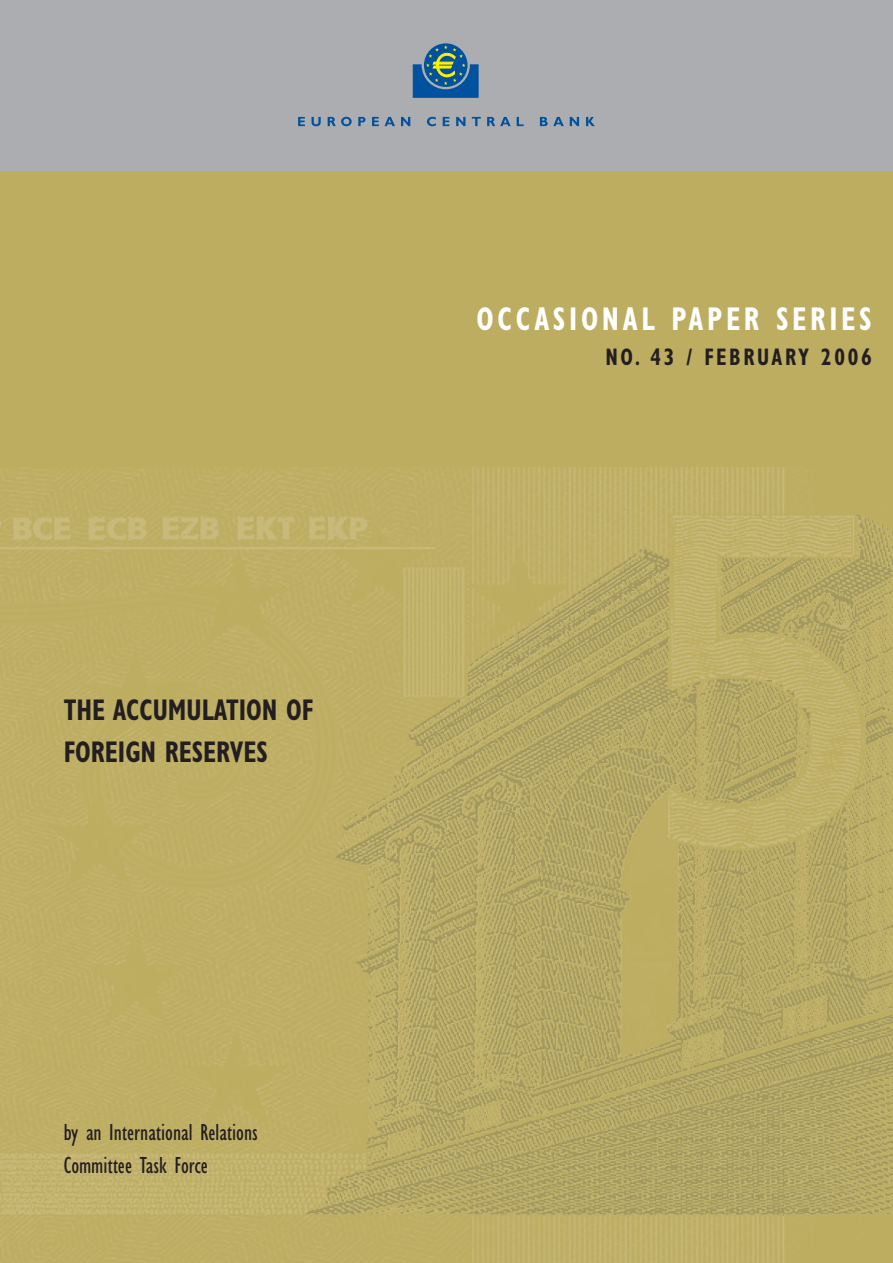
<style>
.page{position:relative;width:893px;height:1263px;background:#fff}
.page>*{position:absolute;margin:0;border:0;box-sizing:border-box;transform-origin:0 0}
.t1{font:700 condensed 33px "Gill Sans";letter-spacing:.13em;color:#fff;scale:.85 1}
.t2{font:700 condensed 30px/42px "Gill Sans";color:#231f20;scale:.85 1}
.t3{font:condensed 24px/33px "Gill Sans";color:#231f20;scale:.95 1}
.t4{font:700 condensed 24px "Gill Sans";letter-spacing:.13em;color:#231f20;scale:.85 1}
</style>
<div class="page">
<div style="left:0;top:170px;width:893px;height:1093px;background:#bdad61"></div>
<img style="left:0;top:467px;width:785px;height:796px">
<img style="left:301px;top:510px;width:592px;height:705px">
<div style="left:0;top:0;width:893px;height:170px;background:#abadb0"></div>
<svg style="left:298px;top:117px;width:7px;height:9px"></svg>
<svg style="left:311px;top:117px;width:10px;height:9px"></svg>
<svg style="left:328px;top:117px;width:24px;height:9px"></svg>
<svg style="left:358px;top:117px;width:7px;height:9px"></svg>
<svg style="left:372px;top:117px;width:7px;height:9px"></svg>
<svg style="left:385px;top:117px;width:10px;height:9px"></svg>
<svg style="left:401px;top:117px;width:9px;height:9px"></svg>
<svg style="left:427px;top:117px;width:9px;height:9px"></svg>
<svg style="left:443px;top:117px;width:6px;height:9px"></svg>
<svg style="left:456px;top:117px;width:9px;height:9px"></svg>
<svg style="left:472px;top:117px;width:9px;height:9px"></svg>
<svg style="left:487px;top:117px;width:24px;height:9px"></svg>
<svg style="left:517px;top:117px;width:7px;height:9px"></svg>
<svg style="left:540px;top:117px;width:24px;height:9px"></svg>
<svg style="left:570px;top:117px;width:9px;height:9px"></svg>
<svg style="left:586px;top:117px;width:9px;height:9px"></svg>
<svg style="left:424px;top:43px;width:44px;height:44px"></svg>
<svg style="left:413px;top:45px;width:66px;height:53px"></svg>
<p class="t2" style="left:64px;top:692px;width:295px">THE ACCUMULATION OF<br>FOREIGN RESERVES</p>
<p class="t3" style="left:64px;top:1118px;width:206px">by an International Relations<br>Committee Task Force</p>
<h1 class="t1" style="left:477px;top:307px;width:466px">OCCASIONAL PAPER SERIES</h1>
<p class="t4" style="left:605px;top:349px;width:315px">NO. 43 / FEBRUARY 2006</p>
</div>
